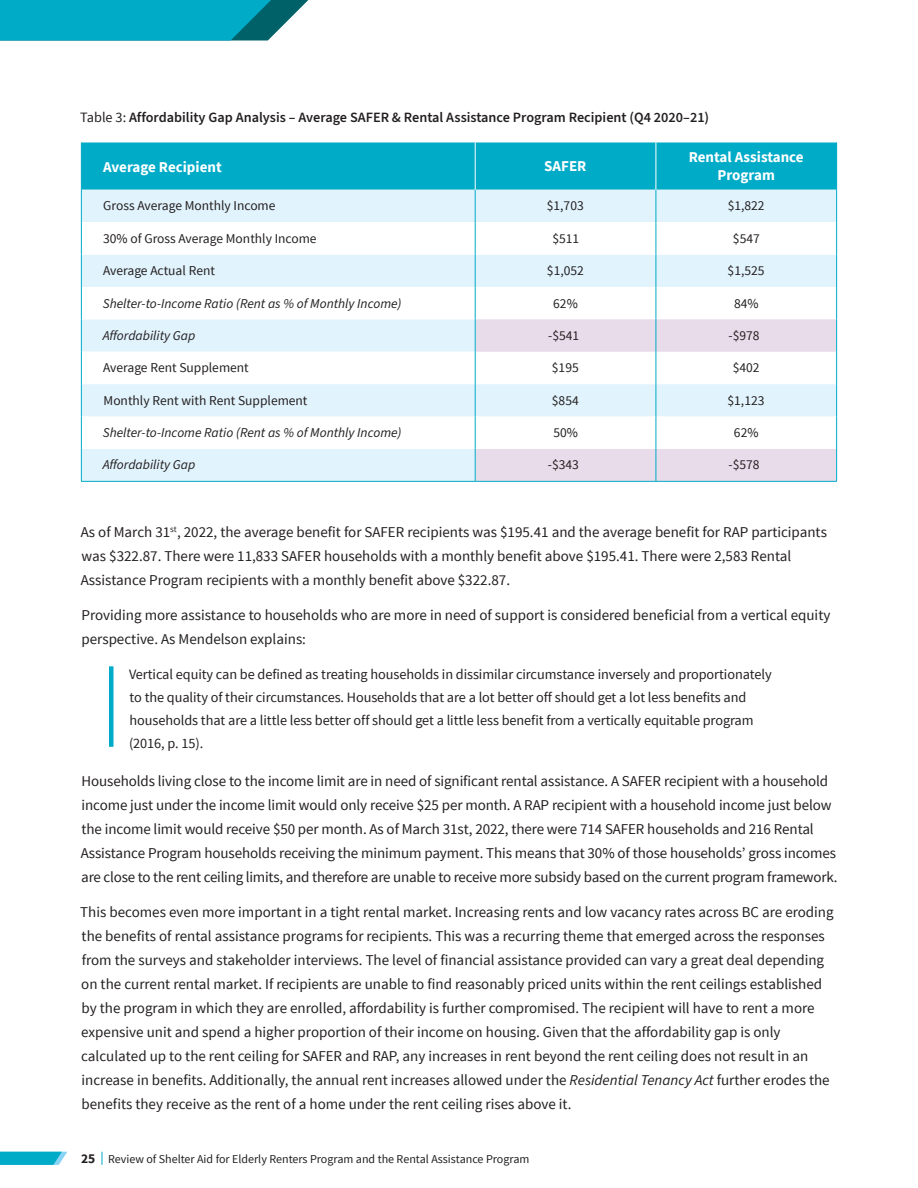
<style>
.page{position:relative;width:918px;height:1188px;background:#fff}
.page>*{position:absolute;margin:0;border:0;box-sizing:border-box;transform-origin:0 0}
.Body{font:15px/24px "Source Sans Pro";color:#231f20}
.left_column_solid{font:700 15px/18px "Source Sans Pro";color:#fff;text-align:center}
.Body_Indent{font:14.25px/23.2px "Source Sans Pro";letter-spacing:-.005em;color:#231f20}
.TABLE_HEAD{font:600 14.25px "Source Sans 3";color:#231f20}
.RAP_SAFER_Blue_Table{font:13.5px "Source Sans Pro";color:#231f20}
.RAP_SAFER_Blue_Table-2{font:italic 13.5px "Source Sans 3";color:#231f20}
.t1{font:12px "Source Sans Pro";color:#231f20}
.s1{font-family:"Source Sans Pro";font-weight:400}
.s2{font-family:"Source Sans 3";font-style:italic}
.s3{font-weight:700;font-size:13.5px}
.s4{font-weight:700;font-size:14.7px;color:#fff}
</style>
<div class="page">
<svg style="left:102px;top:1152px;width:1px;height:13px"></svg>
<svg style="left:0;top:1152px;width:67px;height:13px"></svg>
<svg style="left:0;top:0;width:309px;height:40px;background:#10a7c0"></svg>
<div style="left:82px;top:142px;width:754px;height:48px;background:#00abc8"></div>
<div style="left:82px;top:190px;width:754px;height:291px;background:#e1f3fc"></div>
<svg style="left:82px;top:222px;width:754px;height:227px"></svg>
<svg style="left:476px;top:319px;width:360px;height:162px"></svg>
<hr style="left:81px;top:142px;width:1px;height:48px;background:#00abc8">
<hr style="left:836px;top:142px;width:1px;height:48px;background:#00abc8">
<hr style="left:81px;top:190px;width:1px;height:32px;background:#00abc8">
<hr style="left:475px;top:190px;width:1px;height:32px;background:#00abc8">
<hr style="left:656px;top:190px;width:1px;height:32px;background:#00abc8">
<hr style="left:836px;top:190px;width:1px;height:32px;background:#00abc8">
<hr style="left:81px;top:222px;width:1px;height:33px;background:#00abc8">
<hr style="left:475px;top:222px;width:1px;height:33px;background:#00abc8">
<hr style="left:656px;top:222px;width:1px;height:33px;background:#00abc8">
<hr style="left:836px;top:222px;width:1px;height:33px;background:#00abc8">
<hr style="left:81px;top:255px;width:1px;height:32px;background:#00abc8">
<hr style="left:475px;top:255px;width:1px;height:32px;background:#00abc8">
<hr style="left:656px;top:255px;width:1px;height:32px;background:#00abc8">
<hr style="left:836px;top:255px;width:1px;height:32px;background:#00abc8">
<hr style="left:81px;top:287px;width:1px;height:32px;background:#00abc8">
<hr style="left:475px;top:287px;width:1px;height:32px;background:#00abc8">
<hr style="left:656px;top:287px;width:1px;height:32px;background:#00abc8">
<hr style="left:836px;top:287px;width:1px;height:32px;background:#00abc8">
<hr style="left:81px;top:319px;width:1px;height:33px;background:#00abc8">
<hr style="left:475px;top:319px;width:1px;height:33px;background:#00abc8">
<hr style="left:656px;top:319px;width:1px;height:33px;background:#00abc8">
<hr style="left:836px;top:319px;width:1px;height:33px;background:#00abc8">
<hr style="left:81px;top:352px;width:1px;height:32px;background:#00abc8">
<hr style="left:475px;top:352px;width:1px;height:32px;background:#00abc8">
<hr style="left:656px;top:352px;width:1px;height:32px;background:#00abc8">
<hr style="left:836px;top:352px;width:1px;height:32px;background:#00abc8">
<hr style="left:81px;top:384px;width:1px;height:33px;background:#00abc8">
<hr style="left:475px;top:384px;width:1px;height:33px;background:#00abc8">
<hr style="left:656px;top:384px;width:1px;height:33px;background:#00abc8">
<hr style="left:836px;top:384px;width:1px;height:33px;background:#00abc8">
<hr style="left:81px;top:417px;width:1px;height:32px;background:#00abc8">
<hr style="left:475px;top:417px;width:1px;height:32px;background:#00abc8">
<hr style="left:656px;top:417px;width:1px;height:32px;background:#00abc8">
<hr style="left:836px;top:417px;width:1px;height:32px;background:#00abc8">
<hr style="left:81px;top:449px;width:1px;height:32px;background:#00abc8">
<hr style="left:475px;top:449px;width:1px;height:32px;background:#00abc8">
<hr style="left:656px;top:449px;width:1px;height:32px;background:#00abc8">
<hr style="left:836px;top:449px;width:1px;height:32px;background:#00abc8">
<hr style="left:81px;top:481px;width:394px;height:1px;background:#00abc8">
<hr style="left:475px;top:481px;width:181px;height:1px;background:#00abc8">
<hr style="left:656px;top:481px;width:181px;height:1px;background:#00abc8">
<hr style="left:475px;top:142px;width:1px;height:48px;background:#fff">
<hr style="left:656px;top:142px;width:1px;height:48px;background:#fff">
<hr style="left:109px;top:666px;width:4px;height:81px;background:#00abc8">
<p class="TABLE_HEAD" style="left:80px;top:108px;width:630px"><span class="s1">Table 3:</span> Affordability Gap Analysis – Average SAFER &amp; Rental Assistance Program Recipient (Q4 2020–21)</p>
<p class="left_column_solid" style="left:103px;top:157px;width:120px">Average Recipient</p>
<p class="left_column_solid" style="left:544px;top:157px;width:44px">SAFER</p>
<p class="left_column_solid" style="left:689px;top:148px;width:116px">Rental Assistance<br>Program</p>
<p class="RAP_SAFER_Blue_Table" style="left:103px;top:198px;width:174px">Gross Average Monthly Income</p>
<p class="RAP_SAFER_Blue_Table" style="left:547px;top:198px;width:38px">$1,703</p>
<p class="RAP_SAFER_Blue_Table" style="left:728px;top:198px;width:38px">$1,822</p>
<p class="RAP_SAFER_Blue_Table" style="left:103px;top:230px;width:215px">30% of Gross Average Monthly Income</p>
<p class="RAP_SAFER_Blue_Table" style="left:552px;top:230px;width:28px">$511</p>
<p class="RAP_SAFER_Blue_Table" style="left:733px;top:230px;width:28px">$547</p>
<p class="RAP_SAFER_Blue_Table" style="left:103px;top:262px;width:113px">Average Actual Rent</p>
<p class="RAP_SAFER_Blue_Table" style="left:547px;top:262px;width:38px">$1,052</p>
<p class="RAP_SAFER_Blue_Table" style="left:728px;top:262px;width:38px">$1,525</p>
<p class="RAP_SAFER_Blue_Table-2" style="left:103px;top:295px;width:300px">Shelter-to-Income Ratio (Rent as % of Monthly Income)</p>
<p class="RAP_SAFER_Blue_Table" style="left:553px;top:295px;width:26px">62%</p>
<p class="RAP_SAFER_Blue_Table" style="left:734px;top:295px;width:26px">84%</p>
<p class="RAP_SAFER_Blue_Table-2" style="left:103px;top:327px;width:94px">Affordability Gap</p>
<p class="RAP_SAFER_Blue_Table" style="left:548px;top:327px;width:33px">-$541</p>
<p class="RAP_SAFER_Blue_Table" style="left:728px;top:327px;width:33px">-$978</p>
<p class="RAP_SAFER_Blue_Table" style="left:103px;top:360px;width:147px">Average Rent Supplement</p>
<p class="RAP_SAFER_Blue_Table" style="left:552px;top:360px;width:28px">$195</p>
<p class="RAP_SAFER_Blue_Table" style="left:733px;top:360px;width:28px">$402</p>
<p class="RAP_SAFER_Blue_Table" style="left:104px;top:392px;width:205px">Monthly Rent with Rent Supplement</p>
<p class="RAP_SAFER_Blue_Table" style="left:552px;top:392px;width:28px">$854</p>
<p class="RAP_SAFER_Blue_Table" style="left:728px;top:392px;width:38px">$1,123</p>
<p class="RAP_SAFER_Blue_Table-2" style="left:103px;top:424px;width:300px">Shelter-to-Income Ratio (Rent as % of Monthly Income)</p>
<p class="RAP_SAFER_Blue_Table" style="left:553px;top:424px;width:26px">50%</p>
<p class="RAP_SAFER_Blue_Table" style="left:734px;top:424px;width:26px">62%</p>
<p class="RAP_SAFER_Blue_Table-2" style="left:103px;top:456px;width:94px">Affordability Gap</p>
<p class="RAP_SAFER_Blue_Table" style="left:548px;top:457px;width:33px">-$343</p>
<p class="RAP_SAFER_Blue_Table" style="left:728px;top:457px;width:33px">-$578</p>
<p class="Body" style="left:81px;top:520px;width:748px">As of March 31<sup>st</sup>, 2022, the average benefit for SAFER recipients was $195.41 and the average benefit for RAP participants was $322.87. There were 11,833 SAFER households with a monthly benefit above $195.41. There were 2,583 Rental<br>Assistance Program recipients with a monthly benefit above $322.87.</p>
<p class="Body" style="left:81px;top:603px;width:750px">Providing more assistance to households who are more in need of support is considered beneficial from a vertical equity perspective. As Mendelson explains:</p>
<p class="Body_Indent" style="left:129px;top:663px;width:644px">Vertical equity can be defined as treating households in dissimilar circumstance inversely and proportionately to the quality of their circumstances. Households that are a lot better off should get a lot less benefits and households that are a little less better off should get a little less benefit from a vertically equitable program (2016, p. 15).</p>
<p class="Body" style="left:81px;top:770px;width:758px">Households living close to the income limit are in need of significant rental assistance. A SAFER recipient with a household income just under the income limit would only receive $25 per month. A RAP recipient with a household income just below the income limit would receive $50 per month. As of March 31st, 2022, there were 714 SAFER households and 216 Rental Assistance Program households receiving the minimum payment. This means that 30% of those households’ gross incomes are close to the rent ceiling limits, and therefore are unable to receive more subsidy based on the current program framework.</p>
<p class="Body" style="left:80px;top:901px;width:755px">This becomes even more important in a tight rental market. Increasing rents and low vacancy rates across BC are eroding the benefits of rental assistance programs for recipients. This was a recurring theme that emerged across the responses from the surveys and stakeholder interviews. The level of financial assistance provided can vary a great deal depending on the current rental market. If recipients are unable to find reasonably priced units within the rent ceilings established by the program in which they are enrolled, affordability is further compromised. The recipient will have to rent a more expensive unit and spend a higher proportion of their income on housing. Given that the affordability gap is only calculated up to the rent ceiling for SAFER and RAP, any increases in rent beyond the rent ceiling does not result in an increase in benefits. Additionally, the annual rent increases allowed under the <span class="s2">Residential Tenancy Act</span> further erodes the benefits they receive as the rent of a home under the rent ceiling rises above it.</p>
<p class="t1" style="left:81px;top:1151px;width:450px"><span class="s3">25</span><span class="s4">A</span> Review of Shelter Aid for Elderly Renters Program and the Rental Assistance Program</p>
</div>
